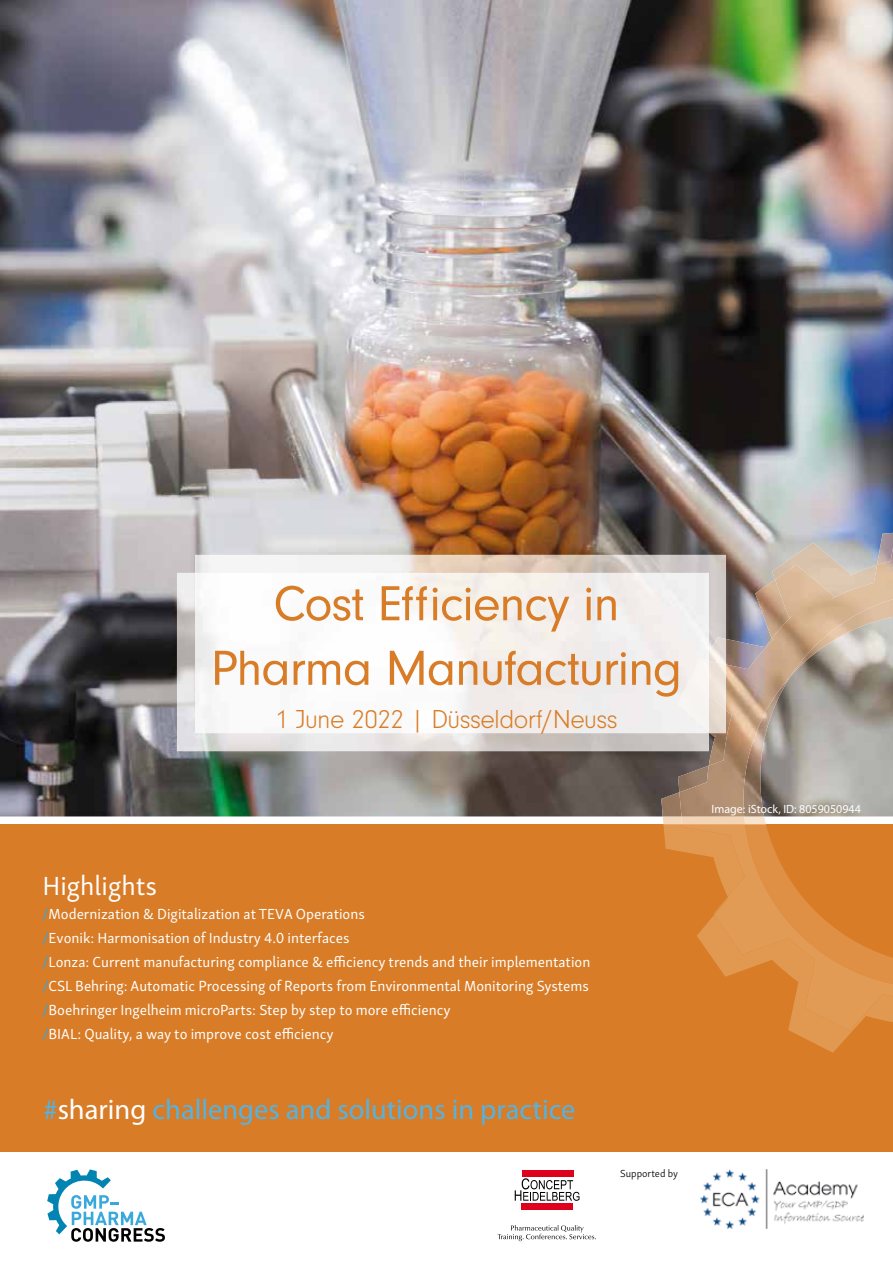
<style>
.page{position:relative;width:893px;height:1263px;background:#fff}
.page>*{position:absolute;margin:0;border:0;box-sizing:border-box;transform-origin:0 0}
.t1{font:51px/64.5px "Neuzeit Gro";letter-spacing:-.02em;color:#d87c27;text-align:center}
.t2{font:28.5px "Myriad Pro";color:#56b2e0}
.t3{font:300 27px "Neuzeit Gro";letter-spacing:-.02em;color:#d87c27}
.t4{font:27px "Skolar Sans Latn";color:#fff}
.t5{font:15px/24px "Skolar Sans Latn";color:#fff}
.t6{font:12px "Myriad Pro";color:#fff}
.t7{font:300 10.5px "Skolar Sans Latn";color:#000}
.s1{color:#30aadd}
.s2{color:#fff}
</style>
<div class="page">
<div style="left:0;top:825px;width:893px;height:327px;background:#d87c27"></div>
<img style="left:0;top:0;width:893px;height:816px">
<img style="left:709px;top:533px;width:184px;height:14px">
<img style="left:661px;top:792px;width:17px;height:24px">
<img style="left:726px;top:543px;width:151px;height:4px">
<svg style="left:663px;top:816px;width:230px;height:237px"></svg>
<img style="left:679px;top:547px;width:214px;height:269px">
<img style="left:177px;top:573px;width:532px;height:178px">
<img style="left:195px;top:555px;width:531px;height:82px">
<img style="left:709px;top:710px;width:17px;height:23px">
<img style="left:709px;top:637px;width:17px;height:24px">
<img style="left:709px;top:661px;width:17px;height:49px">
<img style="left:195px;top:573px;width:514px;height:160px">
<img style="left:678px;top:659px;width:31px;height:73px">
<svg style="left:705px;top:653px;width:4px;height:7px"></svg>
<img style="left:694px;top:660px;width:15px;height:35px">
<svg style="left:515px;top:1178px;width:64px;height:23px"></svg>
<div style="left:522px;top:1170px;width:51px;height:7px;background:#de011d"></div>
<div style="left:522px;top:1203px;width:51px;height:7px;background:#de011d"></div>
<svg style="left:497px;top:1225px;width:99px;height:16px"></svg>
<img style="left:700px;top:1169px;width:163px;height:60px">
<svg style="left:47px;top:1169px;width:118px;height:73px"></svg>
<h1 class="t1" style="left:211px;top:572px;width:473px">Cost Efficiency in<br>Pharma Manufacturing</h1>
<h3 class="t3" style="left:275px;top:705px;width:344px">1 June 2022 | Düsseldorf/Neuss</h3>
<h3 class="t4" style="left:43px;top:865px;width:116px">Highlights</h3>
<p class="t5" style="left:43px;top:900px;width:549px"><span class="s1">/</span>Modernization &amp; Digitalization at TEVA Operations<br><span class="s1">/</span>Evonik: Harmonisation of Industry 4.0 interfaces<br><span class="s1">/</span>Lonza: Current manufacturing compliance &amp; efficiency trends and their implementation <span class="s1">/</span>CSL Behring: Automatic Processing of Reports from Environmental Monitoring Systems <span class="s1">/</span>Boehringer Ingelheim microParts: Step by step to more efficiency<br><span class="s1">/</span>BIAL: Quality, a way to improve cost efficiency</p>
<h2 class="t2" style="left:44px;top:1093px;width:534px">#<span class="s2">sharing</span> challenges and solutions in practice</h2>
<p class="t7" style="left:620px;top:1166px;width:59px">Supported by</p>
<p class="t6" style="left:711px;top:802px;width:151px">Image: iStock, ID: 8059050944</p>
</div>
